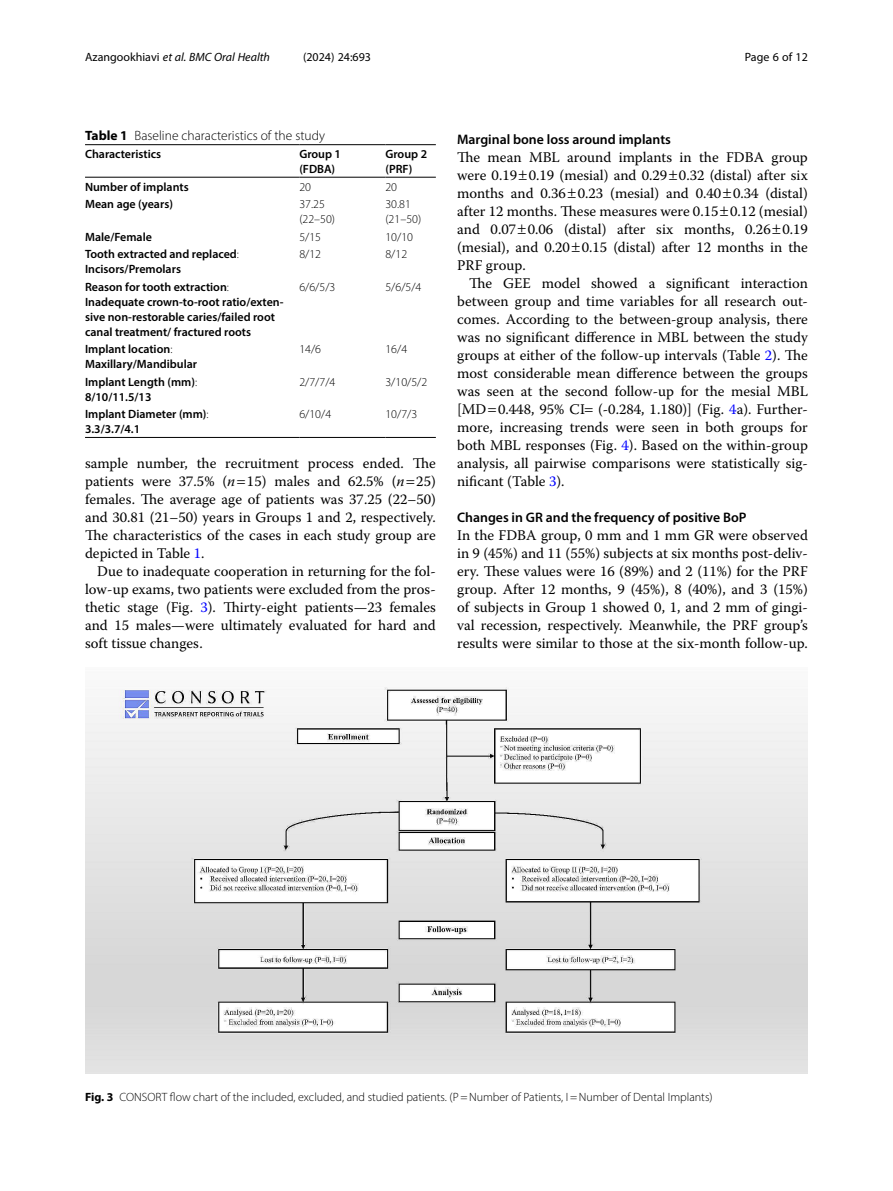
<style>
.page{position:relative;width:893px;height:1191px;background:#fff}
.page>*{position:absolute;margin:0;border:0;box-sizing:border-box;transform-origin:0 0}
.Body_Text{font:14.7px/18px "Warnock Pro";color:#000;text-align:justify}
.Body_Text_Indent{font:14.7px/18px "Warnock Pro";color:#000;text-align:justify}
.Head_2{font:600 13.8px "Myriad Pro";color:#000}
.Table_Caption{font:300 13.5px "Myriad Pro";color:#000}
.Table_Body{font:600 12px/15px "Myriad Pro";color:#000}
.Figure_Caption{font:300 12px "Myriad Pro";color:#000}
.Table_Body-2{font:300 12px "Myriad Pro";color:#000}
.Table_Head{font:600 12px "Myriad Pro";color:#000}
.t1{font:italic 12px "Myriad Pro";color:#000}
.t2{font:12px "Myriad Pro";color:#000}
.s1{font-style:normal}
.s2{font-weight:700}
.s3{font-weight:300}
.s4{font-style:italic}
.s5{color:#00f}
</style>
<div class="page">
<hr style="left:85px;top:177px;width:214px;height:1px;background:#000">
<hr style="left:299px;top:144px;width:86px;height:1px;background:#000">
<hr style="left:299px;top:177px;width:86px;height:1px;background:#000">
<hr style="left:385px;top:144px;width:51px;height:1px;background:#000">
<hr style="left:385px;top:177px;width:51px;height:1px;background:#000">
<hr style="left:85px;top:437px;width:214px;height:1px;background:#000">
<hr style="left:299px;top:437px;width:86px;height:1px;background:#000">
<hr style="left:385px;top:437px;width:51px;height:1px;background:#000">
<hr style="left:85px;top:144px;width:214px;height:1px;background:#000">
<img style="left:85px;top:687px;width:723px;height:387px">
<p class="t1" style="left:85px;top:50px;width:186px"><span class="s1">Azangookhiavi</span> et al. BMC Oral Health</p>
<p class="t2" style="left:303px;top:50px;width:70px">(2024) 24:693</p>
<p class="t2" style="left:745px;top:50px;width:65px">Page 6 of 12</p>
<p class="Table_Caption" style="left:85px;top:128px;width:241px"><span class="s2">Table 1</span> Baseline characteristics of the study</p>
<p class="Table_Head" style="left:85px;top:146px;width:78px">Characteristics</p>
<p class="Table_Head" style="left:299px;top:146px;width:43px">Group 1</p>
<p class="Table_Head" style="left:299px;top:161px;width:37px">(FDBA)</p>
<p class="Table_Head" style="left:385px;top:146px;width:43px">Group 2</p>
<p class="Table_Head" style="left:385px;top:161px;width:28px">(PRF)</p>
<p class="Table_Body" style="left:85px;top:179px;width:105px">Number of implants</p>
<p class="Table_Body-2" style="left:299px;top:179px;width:13px">20</p>
<p class="Table_Body-2" style="left:385px;top:179px;width:13px">20</p>
<p class="Table_Body" style="left:85px;top:196px;width:89px">Mean age (years)</p>
<p class="Table_Body-2" style="left:299px;top:197px;width:27px">37.25</p>
<p class="Table_Body-2" style="left:299px;top:212px;width:37px">(22–50)</p>
<p class="Table_Body-2" style="left:385px;top:197px;width:27px">30.81</p>
<p class="Table_Body-2" style="left:385px;top:212px;width:37px">(21–50)</p>
<p class="Table_Body" style="left:85px;top:229px;width:68px">Male/Female</p>
<p class="Table_Body-2" style="left:299px;top:229px;width:23px">5/15</p>
<p class="Table_Body-2" style="left:385px;top:229px;width:29px">10/10</p>
<p class="Table_Body" style="left:85px;top:246px;width:155px">Tooth extracted and replaced<span class="s3">:</span></p>
<p class="Table_Body" style="left:85px;top:261px;width:97px">Incisors/Premolars</p>
<p class="Table_Body-2" style="left:299px;top:247px;width:23px">8/12</p>
<p class="Table_Body-2" style="left:385px;top:247px;width:23px">8/12</p>
<p class="Table_Body" style="left:85px;top:279px;width:145px">Reason for tooth extraction<span class="s3">:</span></p>
<p class="Table_Body" style="left:85px;top:294px;width:200px">Inadequate crown-to-root ratio/exten&shy;sive non-restorable caries/failed root canal treatment/ fractured roots</p>
<p class="Table_Body-2" style="left:299px;top:279px;width:38px">6/6/5/3</p>
<p class="Table_Body-2" style="left:385px;top:279px;width:38px">5/6/5/4</p>
<p class="Table_Body" style="left:85px;top:341px;width:89px">Implant location<span class="s3">:</span></p>
<p class="Table_Body" style="left:85px;top:356px;width:114px">Maxillary/Mandibular</p>
<p class="Table_Body-2" style="left:299px;top:342px;width:23px">14/6</p>
<p class="Table_Body-2" style="left:385px;top:342px;width:23px">16/4</p>
<p class="Table_Body" style="left:85px;top:374px;width:114px">Implant Length (mm)<span class="s3">:</span></p>
<p class="Table_Body" style="left:85px;top:389px;width:68px">8/10/11.5/13</p>
<p class="Table_Body-2" style="left:299px;top:374px;width:38px">2/7/7/4</p>
<p class="Table_Body-2" style="left:385px;top:374px;width:43px">3/10/5/2</p>
<p class="Table_Body" style="left:85px;top:406px;width:125px">Implant Diameter (mm)<span class="s3">:</span></p>
<p class="Table_Body" style="left:85px;top:421px;width:57px">3.3/3.7/4.1</p>
<p class="Table_Body-2" style="left:299px;top:407px;width:33px">6/10/4</p>
<p class="Table_Body-2" style="left:385px;top:407px;width:33px">10/7/3</p>
<p class="Body_Text" style="left:85px;top:454px;width:352px">sample number, the recruitment process ended. The patients were 37.5% (<span class="s4">n</span> 15) males and 62.5% (<span class="s4">n</span> 25) females. The average age of patients was 37.25 (22–50) and 30.81 (21–50) years in Groups 1 and 2, respectively.<br>The characteristics of the cases in each study group are depicted in Table <span class="s5">1</span>.</p>
<p class="Body_Text_Indent" style="left:85px;top:562px;width:352px;text-indent:12px">Due to inadequate cooperation in returning for the fol&shy;low-up exams, two patients were excluded from the pros&shy;thetic stage (Fig. <span class="s5">3</span>). Thirty-eight patients—23 females and 15 males—were ultimately evaluated for hard and soft tissue changes.</p>
<p class="Head_2" style="left:457px;top:131px;width:215px">Marginal bone loss around implants</p>
<p class="Body_Text" style="left:457px;top:148px;width:352px">The mean MBL around implants in the FDBA group were 0.19 0.19 (mesial) and 0.29 0.32 (distal) after six months and 0.36 0.23 (mesial) and 0.40 0.34 (distal) after 12 months. These measures were 0.15 0.12 (mesial) and 0.07 0.06 (distal) after six months, 0.26 0.19 (mesial), and 0.20 0.15 (distal) after 12 months in the PRF group.</p>
<p class="Body_Text_Indent" style="left:457px;top:274px;width:352px;text-indent:12px">The GEE model showed a significant interaction between group and time variables for all research out&shy;comes. According to the between-group analysis, there was no significant difference in MBL between the study groups at either of the follow-up intervals (Table <span class="s5">2</span>). The most considerable mean difference between the groups was seen at the second follow-up for the mesial MBL [MD 0.448, 95% CI (-0.284, 1.180)] (Fig. <span class="s5">4</span>a). Further&shy;more, increasing trends were seen in both groups for both MBL responses (Fig. <span class="s5">4</span>). Based on the within-group analysis, all pairwise comparisons were statistically sig&shy;nificant (Table <span class="s5">3</span>).</p>
<p class="Head_2" style="left:457px;top:509px;width:291px">Changes in GR and the frequency of positive BoP</p>
<p class="Body_Text" style="left:457px;top:526px;width:352px">In the FDBA group, 0 mm and 1 mm GR were observed in 9 (45%) and 11 (55%) subjects at six months post-deliv&shy;ery. These values were 16 (89%) and 2 (11%) for the PRF group. After 12 months, 9 (45%), 8 (40%), and 3 (15%) of subjects in Group 1 showed 0, 1, and 2 mm of gingi&shy;val recession, respectively. Meanwhile, the PRF group’s results were similar to those at the six-month follow-up.</p>
<p class="Figure_Caption" style="left:85px;top:1089px;width:629px"><span class="s2">Fig. 3</span> CONSORT flow chart of the included, excluded, and studied patients. (P=Number of Patients, I=Number of Dental Implants)</p>
</div>
